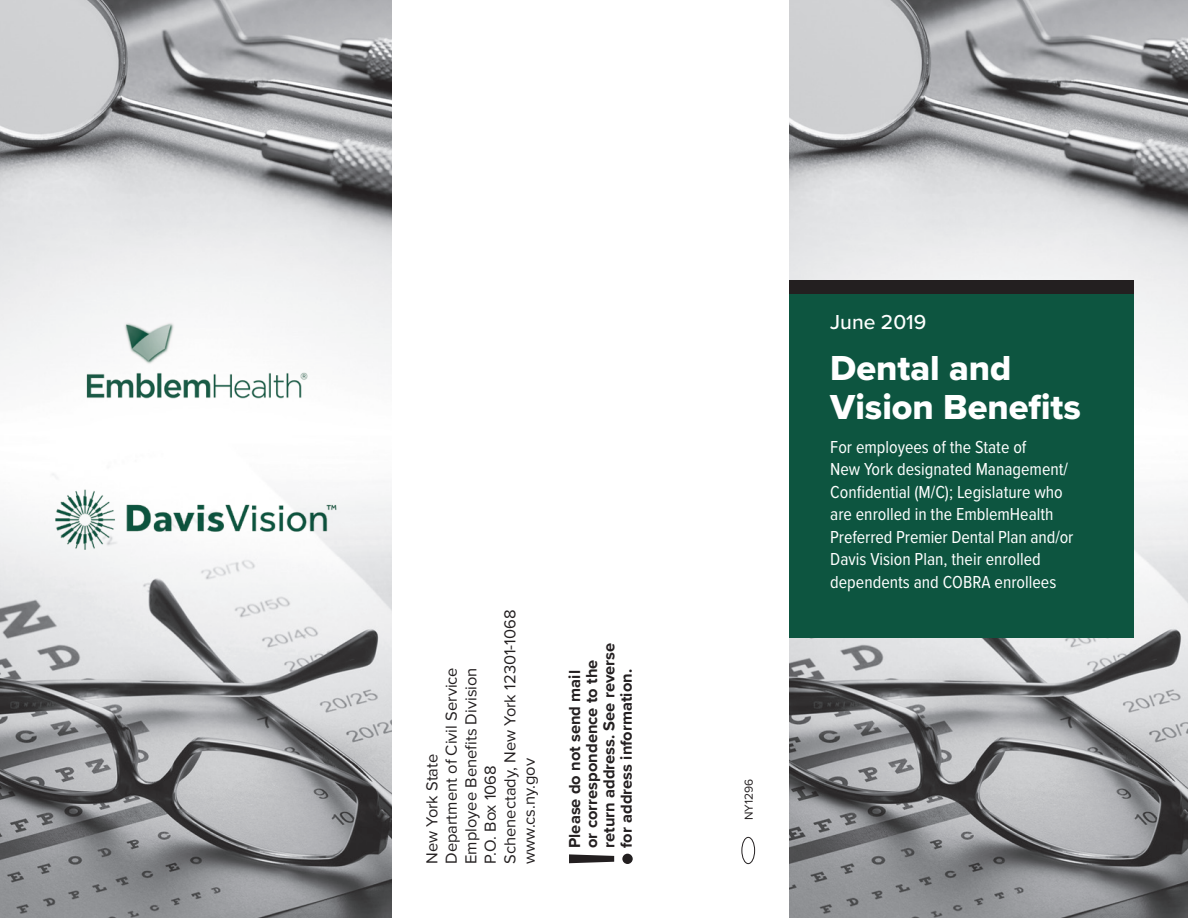
<style>
.page{position:relative;width:1188px;height:918px;background:#fff}
.page>*{position:absolute;margin:0;border:0;box-sizing:border-box;transform-origin:0 0}
.t1{font:94.05px "Proxima Nova";color:#231f20}
.t2{font:36px/39px "Proxima Nova Extrabld";color:#fff}
.t3{font:500 21px "Proxima Nova";color:#fff}
.t4{font:18px/22.5px "Proxima Nova Cond";color:#fff}
.t5{font:16.5px/19.5px "Proxima Nova";color:#231f20}
.t6{font:700 16.5px/17.2px "Proxima Nova";color:#231f20}
.t7{font:12px "Proxima Nova";color:#231f20}
</style>
<div class="page">
<img style="left:790px;top:0;width:398px;height:918px">
<img style="left:0;top:0;width:392px;height:918px">
<div style="left:742px;top:837px;width:13px;height:27px;border:1px solid #231f20;border-radius:50%"></div>
<img style="left:51px;top:485px;width:292px;height:70px">
<img style="left:79px;top:312px;width:235px;height:94px">
<div style="left:790px;top:280px;width:344px;height:358px;background:#0d5540"></div>
<div style="left:790px;top:280px;width:344px;height:13px;background:#231f20"></div>
<p class="t5" style="left:422px;top:864px;width:256px;rotate:-90deg">New York State<br>Department of Civil Service<br>Employee Benefits Division<br>P.O. Box 1068<br>Schenectady, New York 12301-1068 www.cs.ny.gov</p>
<p class="t6" style="left:566px;top:848px;width:207px;rotate:-90deg">Please do not send mail<br>or correspondence to the return address. See reverse for address information.</p>
<h1 class="t1" style="left:530px;top:870px;width:23px;rotate:-90deg">!</h1>
<p class="t7" style="left:740px;top:820px;width:43px;rotate:-90deg">NY1296</p>
<p class="t3" style="left:830px;top:306px;width:98px">June 2019</p>
<h2 class="t2" style="left:830px;top:347px;width:252px">Dental and<br>Vision Benefits</h2>
<p class="t4" style="left:830px;top:435px;width:245px">For employees of the State of<br>New York designated Management/ Confidential (M/C); Legislature who are enrolled in the EmblemHealth Preferred Premier Dental Plan and/or Davis Vision Plan, their enrolled dependents and COBRA enrollees</p>
</div>
